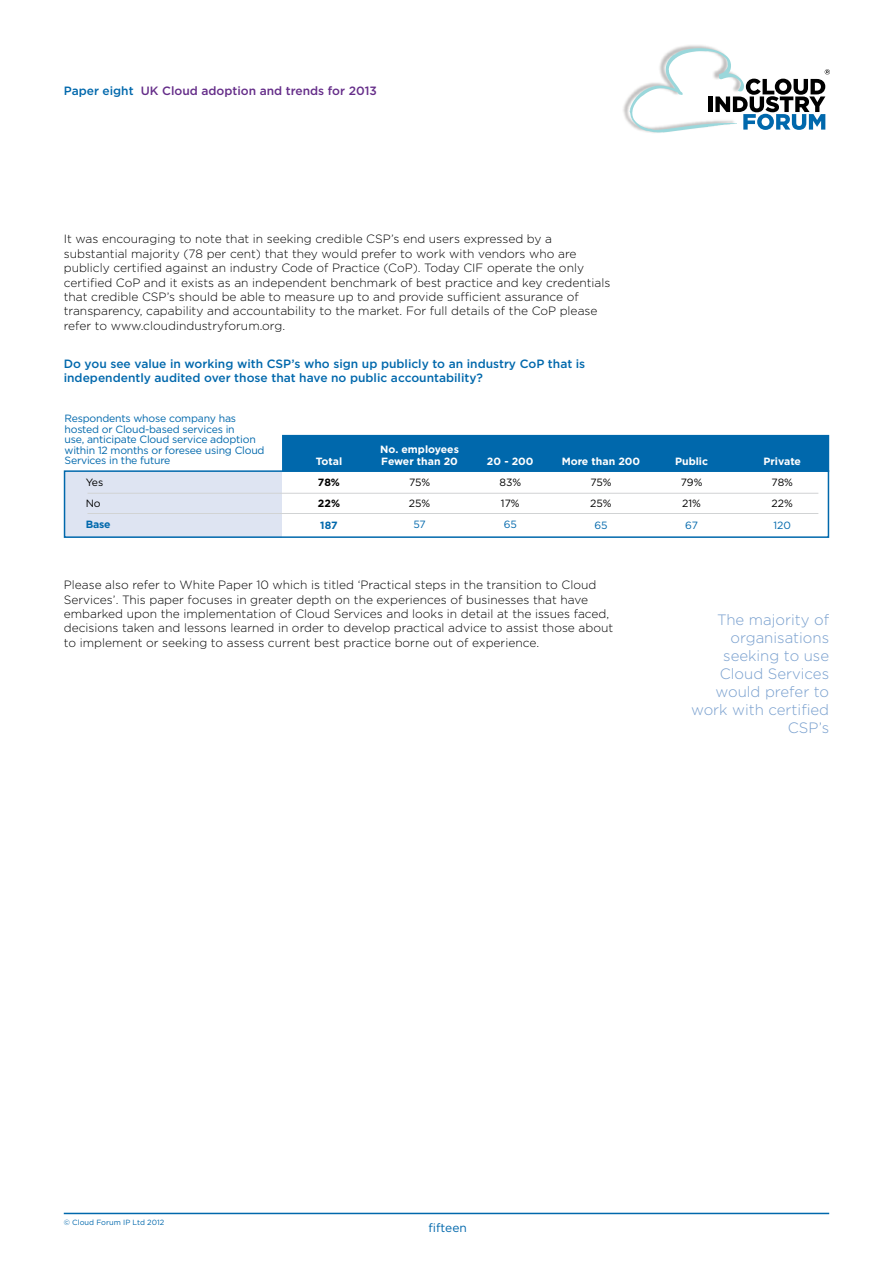
<style>
.page{position:relative;width:893px;height:1263px;background:#fff}
.page>*{position:absolute;margin:0;border:0;box-sizing:border-box;transform-origin:0 0}
.t1{font:300 15px/18px "Gotham";color:#789fce;text-align:right}
.t2{font:300 12px/14.4px "Gotham";color:#000}
.t3{font:500 12px/14.4px "Gotham";color:#0068ac}
.t4{font:500 12px "Gotham";color:#652d89}
.t5{font:12px "Gotham";color:#0068ac}
.t6{font:10.5px/10.5px "Gotham";letter-spacing:-.02em;color:#0068ac}
.t7{font:700 10.5px/12.6px "Gotham";color:#fff}
.t8{font:10.5px/21.1px "Gotham";letter-spacing:-.01em;color:#000}
.t9{font:700 10.5px "Gotham";letter-spacing:-.02em;color:#0068ac}
.t10{font:700 10.5px/21.1px "Gotham";color:#000}
.t11{font:7.5px "Gotham";color:#0068ac}
.s1{color:#0068ac}
</style>
<div class="page">
<img style="left:623px;top:45px;width:90px;height:79px">
<svg style="left:630px;top:48px;width:200px;height:85px"></svg>
<hr style="left:64px;top:1213px;width:765px;height:1px;background:#0068ac">
<div style="left:65px;top:471px;width:217px;height:67px;background:#dee4f2"></div>
<div style="left:282px;top:435px;width:547px;height:37px;background:#0068ac"></div>
<hr style="left:87px;top:493px;width:731px;height:1px;background:#d1d3d4">
<div style="left:64px;top:470px;width:765px;height:68px;border:2px solid #0068ac"></div>
<hr style="left:87px;top:513px;width:731px;height:1px;background:#d1d3d4">
<p class="t4" style="left:64px;top:84px;width:315px"><span class="s1">Paper eight</span> UK Cloud adoption and trends for 2013</p>
<p class="t2" style="left:64px;top:232px;width:548px">It was encouraging to note that in seeking credible CSP’s end users expressed by a substantial majority (78 per cent) that they would prefer to work with vendors who are publicly certified against an industry Code of Practice (CoP). Today CIF operate the only certified CoP and it exists as an independent benchmark of best practice and key credentials that credible CSP’s should be able to measure up to and provide sufficient assurance of transparency, capability and accountability to the market. For full details of the CoP please refer to www.cloudindustryforum.org.</p>
<p class="t3" style="left:64px;top:356px;width:523px">Do you see value in working with CSP’s who sign up publicly to an industry CoP that is independently audited over those that have no public accountability?</p>
<p class="t6" style="left:65px;top:413px;width:201px">Respondents whose company has hosted or Cloud-based services in<br>use, anticipate Cloud service adoption within 12 months or foresee using Cloud Services in the future</p>
<p class="t8" style="left:86px;top:472px;width:19px">Yes<br>No</p>
<p class="t9" style="left:86px;top:519px;width:26px">Base</p>
<p class="t7" style="left:316px;top:455px;width:28px">Total</p>
<p class="t10" style="left:318px;top:472px;width:24px">78%<br>22%</p>
<p class="t9" style="left:320px;top:519px;width:19px">187</p>
<p class="t7" style="left:380px;top:442px;width:80px">No. employees<br>Fewer than 20</p>
<p class="t8" style="left:409px;top:472px;width:23px">75%<br>25%</p>
<p class="t6" style="left:413px;top:519px;width:14px">57</p>
<p class="t7" style="left:487px;top:455px;width:48px">20 - 200</p>
<p class="t8" style="left:499px;top:472px;width:23px">83%<br>17%</p>
<p class="t6" style="left:504px;top:519px;width:15px">65</p>
<p class="t7" style="left:562px;top:455px;width:80px">More than 200</p>
<p class="t8" style="left:590px;top:472px;width:23px">75%<br>25%</p>
<p class="t6" style="left:594px;top:519px;width:15px">65</p>
<p class="t2" style="left:64px;top:577px;width:551px">Please also refer to White Paper 10 which is titled ‘Practical steps in the transition to Cloud Services’. This paper focuses in greater depth on the experiences of businesses that have embarked upon the implementation of Cloud Services and looks in detail at the issues faced, decisions taken and lessons learned in order to develop practical advice to assist those about to implement or seeking to assess current best practice borne out of experience.</p>
<p class="t7" style="left:675px;top:455px;width:35px">Public</p>
<p class="t8" style="left:681px;top:472px;width:23px">79%<br>21%</p>
<p class="t6" style="left:685px;top:519px;width:14px">67</p>
<p class="t7" style="left:764px;top:455px;width:39px">Private</p>
<p class="t8" style="left:771px;top:472px;width:23px">78%<br>22%</p>
<p class="t6" style="left:773px;top:519px;width:19px">120</p>
<p class="t1" style="left:691px;top:610px;width:140px">The majority of organisations seeking to use<br>Cloud Services would prefer to work with certified<br>CSP’s</p>
<p class="t11" style="left:64px;top:1218px;width:102px">© Cloud Forum IP Ltd 2012</p>
<p class="t5" style="left:429px;top:1221px;width:40px">fifteen</p>
</div>
